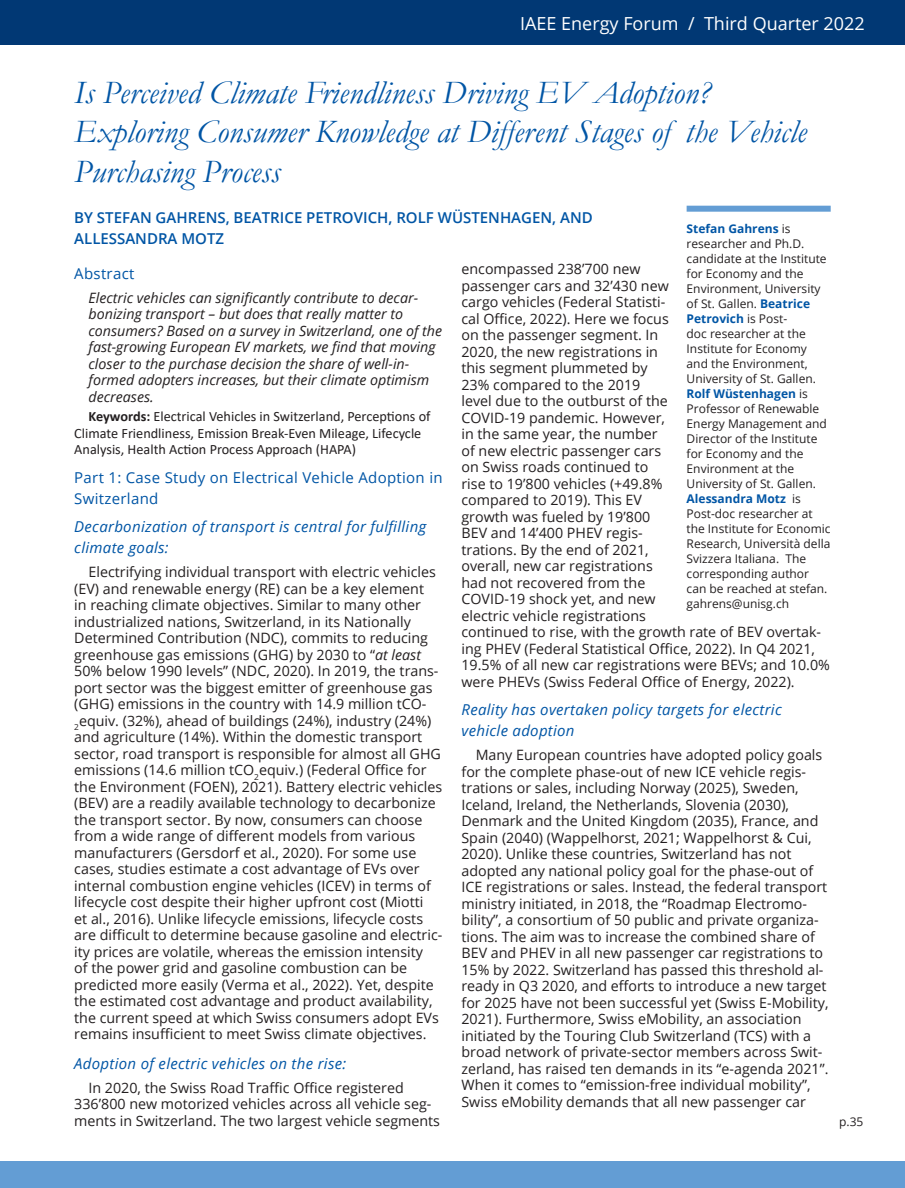
<style>
.page{position:relative;width:905px;height:1188px;background:#fff}
.page>*{position:absolute;margin:0;border:0;box-sizing:border-box;transform-origin:0 0}
.Header_1_-_Dark_Blue{font:italic 33px/39.6px "Garamond";color:#0155a5}
.t1{font:18px "Open Sans";color:#fff}
.Heading_NEW{font:italic 15px/21px "Open Sans";letter-spacing:.02em;color:#0155a5}
.Author_NEW{font:600 15px/21px "Open Sans";color:#0155a5}
.Heading_NEW-2{font:15px/21px "Open Sans";letter-spacing:.02em;color:#0155a5}
.Abstract_head{font:15px "Open Sans";letter-spacing:.02em;color:#0155a5}
.Body_Text_NEW{font:14.25px/16.5px "Open Sans";color:#231f20}
.Abstract{font:italic 14.25px/16.5px "Open Sans";color:#231f20}
.Body_Text_NEW-2{font:14.25px/16.5px "Calibri";color:#231f20}
.Author_Note_NEW{font:12px/15px "Open Sans";color:#231f20}
.s1{font-weight:700}
.s2{font-style:italic}
.s3{font-weight:700;color:#0155a5}
</style>
<div class="page">
<div style="left:0;top:0;width:904px;height:45px;background:#013874"></div>
<div style="left:0;top:1161px;width:904px;height:27px;background:#639dd4"></div>
<div style="left:686px;top:206px;width:144px;height:6px;background:#639dd4"></div>
<p class="t1" style="left:520px;top:11px;width:346px">IAEE Energy Forum / Third Quarter 2022</p>
<p class="Header_1_-_Dark_Blue" style="left:74px;top:72px;width:734px">Is Perceived Climate Friendliness Driving EV Adoption?<br>Exploring Consumer Knowledge at Different Stages of the Vehicle<br>Purchasing Process</p>
<p class="Author_NEW" style="left:74px;top:207px;width:520px">BY STEFAN GAHRENS, BEATRICE PETROVICH, ROLF WÜSTENHAGEN, AND<br>ALLESSANDRA MOTZ</p>
<p class="Abstract_head" style="left:74px;top:263px;width:62px">Abstract</p>
<p class="Abstract" style="left:88px;top:289px;width:355px">Electric vehicles can significantly contribute to decar&shy;bonizing transport – but does that really matter to consumers? Based on a survey in Switzerland, one of the fast-growing European EV markets, we find that moving closer to the purchase decision the share of well-in&shy;formed adopters increases, but their climate optimism decreases.</p>
<p class="Body_Text_NEW-2" style="left:74px;top:408px;width:358px;text-indent:14px"><span class="s1">Keywords:</span> Electrical Vehicles in Switzerland, Perceptions of<br>Climate Friendliness, Emission Break-Even Mileage, Lifecycle<br>Analysis, Health Action Process Approach (HAPA)</p>
<p class="Heading_NEW-2" style="left:74px;top:466px;width:370px">Part 1: Case Study on Electrical Vehicle Adoption in<br>Switzerland</p>
<p class="Heading_NEW" style="left:74px;top:516px;width:353px">Decarbonization of transport is central for fulfilling climate goals:</p>
<p class="Body_Text_NEW" style="left:74px;top:563px;width:369px;text-indent:14px">Electrifying individual transport with electric vehicles (EV) and renewable energy (RE) can be a key element<br>in reaching climate objectives. Similar to many other industrialized nations, Switzerland, in its Nationally Determined Contribution (NDC), commits to reducing greenhouse gas emissions (GHG) by 2030 to “<span class="s2">at least </span>50% below 1990 levels” (NDC, 2020). In 2019, the trans&shy;port sector was the biggest emitter of greenhouse gas (GHG) emissions in the country with 14.9 million tCO-<sub>2</sub>equiv. (32%), ahead of buildings (24%), industry (24%) and agriculture (14%). Within the domestic transport sector, road transport is responsible for almost all GHG emissions (14.6 million tCO<sub>2</sub>equiv.) (Federal Office for the Environment (FOEN), 2021). Battery electric vehicles (BEV) are a readily available technology to decarbonize the transport sector. By now, consumers can choose from a wide range of different models from various manufacturers (Gersdorf et al., 2020). For some use cases, studies estimate a cost advantage of EVs over internal combustion engine vehicles (ICEV) in terms of lifecycle cost despite their higher upfront cost (Miotti<br>et al., 2016). Unlike lifecycle emissions, lifecycle costs are difficult to determine because gasoline and electric&shy;ity prices are volatile, whereas the emission intensity<br>of the power grid and gasoline combustion can be predicted more easily (Verma et al., 2022). Yet, despite the estimated cost advantage and product availability, the current speed at which Swiss consumers adopt EVs remains insufficient to meet Swiss climate objectives.</p>
<p class="Heading_NEW" style="left:74px;top:1052px;width:273px">Adoption of electric vehicles on the rise:</p>
<p class="Body_Text_NEW" style="left:74px;top:1079px;width:367px;text-indent:14px">In 2020, the Swiss Road Traffic Office registered<br>336’800 new motorized vehicles across all vehicle seg&shy;ments in Switzerland. The two largest vehicle segments</p>
<p class="Author_Note_NEW" style="left:686px;top:221px;width:145px"><span class="s3">Stefan Gahrens</span> is researcher and Ph.D. candidate at the Institute for Economy and the<br>Environment, University of St. Gallen. <span class="s3">Beatrice<br>Petrovich</span> is Post-<br>doc researcher at the<br>Institute for Economy and the Environment,<br>University of St. Gallen.<br><span class="s3">Rolf Wüstenhagen</span> is<br>Professor of Renewable<br>Energy Management and<br>Director of the Institute for Economy and the<br>Environment at the<br>University of St. Gallen.<br><span class="s3">Alessandra Motz</span> is<br>Post-doc researcher at the Institute for Economic<br>Research, Università della<br>Svizzera Italiana. The corresponding author can be reached at stefan. gahrens@unisg.ch</p>
<p class="Body_Text_NEW" style="left:461px;top:260px;width:370px">encompassed 238’700 new<br>passenger cars and 32’430 new<br>cargo vehicles (Federal Statisti-<br>cal Office, 2022). Here we focus<br>on the passenger segment. In<br>2020, the new registrations in<br>this segment plummeted by<br>23% compared to the 2019<br>level due to the outburst of the<br>COVID-19 pandemic. However,<br>in the same year, the number<br>of new electric passenger cars<br>on Swiss roads continued to<br>rise to 19’800 vehicles (+49.8%<br>compared to 2019). This EV<br>growth was fueled by 19’800<br>BEV and 14’400 PHEV regis-<br>trations. By the end of 2021,<br>overall, new car registrations<br>had not recovered from the<br>COVID-19 shock yet, and new<br>electric vehicle registrations<br>continued to rise, with the growth rate of BEV overtak&shy;ing PHEV (Federal Statistical Office, 2022). In Q4 2021,<br>19.5% of all new car registrations were BEVs; and 10.0% were PHEVs (Swiss Federal Office of Energy, 2022).</p>
<p class="Heading_NEW" style="left:461px;top:699px;width:322px">Reality has overtaken policy targets for electric vehicle adoption</p>
<p class="Body_Text_NEW" style="left:461px;top:746px;width:368px;text-indent:14px">Many European countries have adopted policy goals for the complete phase-out of new ICE vehicle regis&shy;trations or sales, including Norway (2025), Sweden, Iceland, Ireland, the Netherlands, Slovenia (2030), Denmark and the United Kingdom (2035), France, and Spain (2040) (Wappelhorst, 2021; Wappelhorst &amp; Cui, 2020). Unlike these countries, Switzerland has not adopted any national policy goal for the phase-out of ICE registrations or sales. Instead, the federal transport ministry initiated, in 2018, the “Roadmap Electromo&shy;bility”, a consortium of 50 public and private organiza&shy;tions. The aim was to increase the combined share of BEV and PHEV in all new passenger car registrations to 15% by 2022. Switzerland has passed this threshold al&shy;ready in Q3 2020, and efforts to introduce a new target for 2025 have not been successful yet (Swiss E-Mobility, 2021). Furthermore, Swiss eMobility, an association initiated by the Touring Club Switzerland (TCS) with a broad network of private-sector members across Swit&shy;zerland, has raised ten demands in its “e-agenda 2021”.<br>When it comes to “emission-free individual mobility”, Swiss eMobility demands that all new passenger car</p>
<p class="Author_Note_NEW" style="left:839px;top:1114px;width:26px">p.35</p>
</div>
